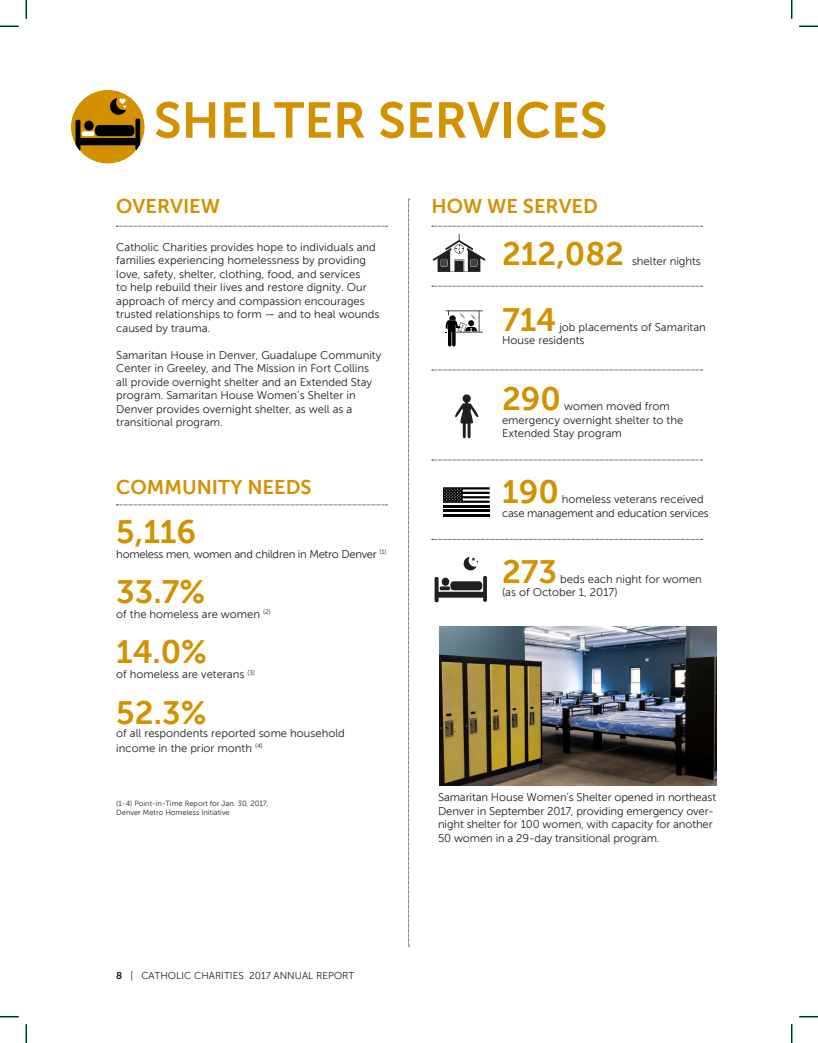
<style>
.page{position:relative;width:818px;height:1043px;background:#fff}
.page>*{position:absolute;margin:0;border:0;box-sizing:border-box;transform-origin:0 0}
.t1{font:50px "Museo Sans 700";color:#d39100}
.t2{font:32.5px "Museo Sans 700";color:#d39100}
.t3{font:20px "Museo Sans 700";color:#d39100}
.t4{font:11.25px/13.5px "Museo Sans 300";color:#231f20}
.t5{font:11.25px/13.5px "Museo Sans 300";letter-spacing:-.02em;color:#231f20}
.t6{font:11.25px "Museo Sans 300";letter-spacing:-.025em;color:#231f20}
.t7{font:10px "Museo Sans 300";color:#231f20}
.t8{font:7.5px/9px "Museo Sans 300";color:#231f20}
.s1{font-family:"Museo Sans 700"}
</style>
<div class="page">
<svg style="left:408px;top:199px;width:1px;height:747px"></svg>
<svg style="left:117px;top:504px;width:270px;height:1px"></svg>
<svg style="left:432px;top:226px;width:270px;height:1px"></svg>
<svg style="left:432px;top:286px;width:270px;height:1px"></svg>
<svg style="left:432px;top:369px;width:270px;height:1px"></svg>
<svg style="left:117px;top:226px;width:270px;height:1px"></svg>
<svg style="left:434px;top:557px;width:53px;height:45px"></svg>
<hr style="left:443px;top:514px;width:46px;height:2px;background:#000">
<hr style="left:443px;top:509px;width:46px;height:2px;background:#000">
<hr style="left:443px;top:505px;width:46px;height:2px;background:#000">
<svg style="left:443px;top:487px;width:46px;height:16px"></svg>
<div style="left:71px;top:90px;width:74px;height:74px;background:#d39100;border-radius:50%"></div>
<svg style="left:75px;top:98px;width:65px;height:53px"></svg>
<svg style="left:432px;top:459px;width:270px;height:1px"></svg>
<svg style="left:432px;top:539px;width:270px;height:1px"></svg>
<svg style="left:455px;top:394px;width:24px;height:44px"></svg>
<svg style="left:433px;top:234px;width:52px;height:38px"></svg>
<svg style="left:445px;top:310px;width:38px;height:36px"></svg>
<img style="left:440px;top:627px;width:276px;height:158px">
<svg style="left:0;top:25px;width:19px;height:2px"></svg>
<svg style="left:799px;top:25px;width:19px;height:2px"></svg>
<svg style="left:0;top:1015px;width:19px;height:2px"></svg>
<svg style="left:799px;top:1015px;width:19px;height:2px"></svg>
<svg style="left:25px;top:0;width:2px;height:19px"></svg>
<svg style="left:25px;top:1024px;width:2px;height:18px"></svg>
<svg style="left:790px;top:0;width:2px;height:19px"></svg>
<svg style="left:790px;top:1024px;width:2px;height:18px"></svg>
<h1 class="t1" style="left:154px;top:97px;width:455px">SHELTER SERVICES</h1>
<h3 class="t3" style="left:116px;top:197px;width:105px">OVERVIEW</h3>
<p class="t4" style="left:116px;top:240px;width:265px">Catholic Charities provides hope to individuals and families experiencing homelessness by providing love, safety, shelter, clothing, food, and services<br>to help rebuild their lives and restore dignity. Our approach of mercy and compassion encourages trusted relationships to form — and to heal wounds caused by trauma.</p>
<p class="t4" style="left:116px;top:348px;width:266px">Samaritan House in Denver, Guadalupe Community Center in Greeley, and The Mission in Fort Collins all provide overnight shelter and an Extended Stay program. Samaritan House Women’s Shelter in Denver provides overnight shelter, as well as a transitional program.</p>
<h3 class="t3" style="left:116px;top:477px;width:197px">COMMUNITY NEEDS</h3>
<h2 class="t2" style="left:116px;top:516px;width:81px">5,116</h2>
<p class="t6" style="left:116px;top:548px;width:272px">homeless men, women and children in Metro Denver <sup>(1)</sup></p>
<h2 class="t2" style="left:116px;top:576px;width:90px">33.7%</h2>
<p class="t4" style="left:116px;top:608px;width:156px">of the homeless are women <sup>(2)</sup></p>
<h2 class="t2" style="left:116px;top:637px;width:92px">14.0%</h2>
<p class="t4" style="left:116px;top:668px;width:140px">of homeless are veterans <sup>(3)</sup></p>
<h2 class="t2" style="left:116px;top:697px;width:92px">52.3%</h2>
<p class="t4" style="left:116px;top:726px;width:230px;line-height:15px">of all respondents reported some household income in the prior month <sup>(4)</sup></p>
<p class="t8" style="left:116px;top:799px;width:153px">(1-4) Point-in-Time Report for Jan. 30, 2017,<br>Denver Metro Homeless Initiative</p>
<h3 class="t3" style="left:431px;top:197px;width:168px">HOW WE SERVED</h3>
<h2 class="t2" style="left:502px;top:238px;width:123px">212,082</h2>
<p class="t4" style="left:632px;top:254px;width:70px">shelter nights</p>
<h2 class="t2" style="left:502px;top:304px;width:56px">714</h2>
<p class="t4" style="left:502px;top:320px;width:205px;text-indent:57px">job placements of Samaritan<br>House residents</p>
<h2 class="t2" style="left:502px;top:384px;width:60px">290</h2>
<p class="t4" style="left:502px;top:400px;width:183px;text-indent:62px">women moved from emergency overnight shelter to the<br>Extended Stay program</p>
<h2 class="t2" style="left:502px;top:477px;width:58px">190</h2>
<p class="t5" style="left:502px;top:493px;width:208px;text-indent:60px">homeless veterans received case management and education services</p>
<h2 class="t2" style="left:502px;top:556px;width:57px">273</h2>
<p class="t4" style="left:502px;top:572px;width:201px;text-indent:58px">beds each night for women (as of October 1, 2017)</p>
<p class="t4" style="left:438px;top:791px;width:279px">Samaritan House Women’s Shelter opened in northeast Denver in September 2017, providing emergency over&shy;night shelter for 100 women, with capacity for another 50 women in a 29-day transitional program.</p>
<p class="t7" style="left:116px;top:970px;width:240px"><span class="s1">8</span> | CATHOLIC CHARITIES 2017 ANNUAL REPORT</p>
</div>
